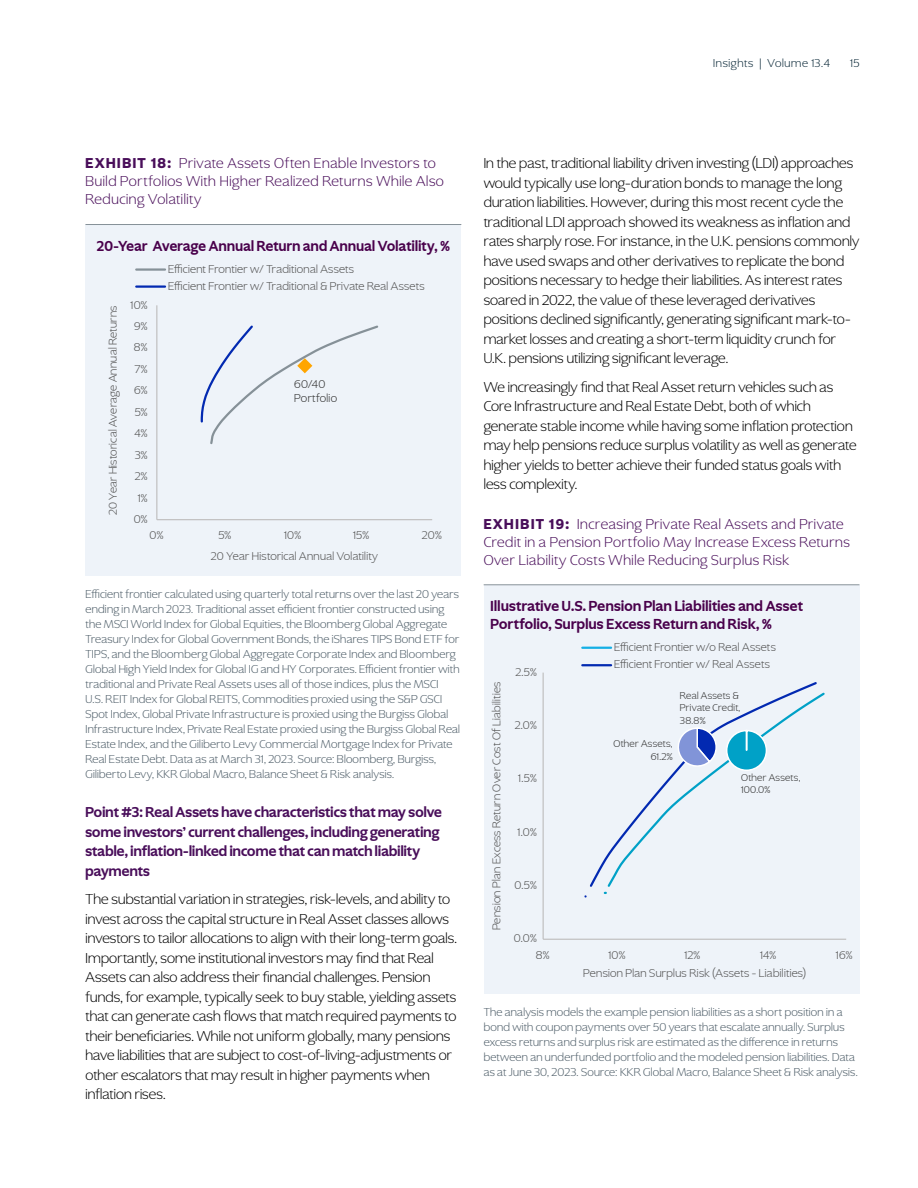
<style>
.page{position:relative;width:918px;height:1188px;background:#fff}
.page>*{position:absolute;margin:0;border:0;box-sizing:border-box;transform-origin:0 0}
.t1{font:300 15px/19.5px "Ghost";letter-spacing:.01em;color:#000}
.t2{font:300 15px/18px "Ghost";letter-spacing:.04em;color:#490e5a}
.t3{font:700 15px/19.5px "Ghost";letter-spacing:.015em;color:#490e5a}
.t4{font:700 15px/18px "Ghost";letter-spacing:.025em;color:#49004b}
.t5{font:300 12px/15px "Ghost";letter-spacing:.025em;color:#4c5c67}
.t6{font:300 12px/16.8px "Ghost";letter-spacing:.025em;color:#505050}
.t7{font:300 12px "Ghost";letter-spacing:.06em;color:#072535}
.t8{font:300 12px/14.4px "Ghost";letter-spacing:.025em;color:#303030}
.t9{font:300 10.5px/12.6px "Ghost";letter-spacing:.03em;color:#303030}
.s1{font-weight:800}
</style>
<div class="page">
<div style="left:86px;top:225px;width:375px;height:351px;background:#eef3f9"></div>
<hr style="left:86px;top:224px;width:375px;height:1px;background:#869198">
<hr style="left:156px;top:305px;width:1px;height:215px;background:#bdbcbc">
<hr style="left:157px;top:519px;width:275px;height:1px;background:#bdbcbc">
<svg style="left:200px;top:325px;width:179px;height:120px"></svg>
<hr style="left:136px;top:268px;width:29px;height:3px;background:#869198">
<hr style="left:136px;top:285px;width:29px;height:3px;background:#0229b1">
<div style="left:484px;top:585px;width:376px;height:409px;background:#eef3f9"></div>
<hr style="left:484px;top:584px;width:376px;height:1px;background:#869198">
<hr style="left:543px;top:673px;width:1px;height:266px;background:#bdbcbc">
<hr style="left:543px;top:939px;width:303px;height:1px;background:#bdbcbc">
<svg style="left:584px;top:682px;width:235px;height:216px"></svg>
<hr style="left:582px;top:647px;width:29px;height:2px;background:#14afe5">
<hr style="left:582px;top:664px;width:29px;height:2px;background:#0229b1">
<div style="left:727px;top:731px;width:39px;height:39px;background:#00a1c7;border-radius:20px"></div>
<div style="left:726px;top:730px;width:41px;height:41px;border:2px solid #fff;border-radius:20px"></div>
<svg style="left:674px;top:727px;width:44px;height:41px"></svg>
<p class="t7" style="left:713px;top:56px;width:118px">Insights | Volume 13.4</p>
<p class="t7" style="left:850px;top:56px;width:11px">15</p>
<p class="t2" style="left:86px;top:154px;width:360px"><span class="s1">EXHIBIT 18:</span> Private Assets Often Enable Investors to<br>Build Portfolios With Higher Realized Returns While Also<br>Reducing Volatility</p>
<p class="t4" style="left:97px;top:236px;width:354px">20-Year Average Annual Return and Annual Volatility, %</p>
<p class="t6" style="left:105px;top:515px;width:211px;rotate:-90deg">20 Year Historical Average Annual Returns</p>
<p class="t6" style="left:131px;top:296px;width:18px">10%</p>
<p class="t6" style="left:134px;top:317px;width:15px">9%</p>
<p class="t6" style="left:134px;top:339px;width:15px">8%</p>
<p class="t6" style="left:135px;top:360px;width:14px">7%</p>
<p class="t6" style="left:134px;top:382px;width:15px">6%</p>
<p class="t6" style="left:135px;top:403px;width:14px">5%</p>
<p class="t6" style="left:135px;top:425px;width:14px">4%</p>
<p class="t6" style="left:135px;top:446px;width:14px">3%</p>
<p class="t6" style="left:135px;top:468px;width:14px">2%</p>
<p class="t6" style="left:138px;top:489px;width:11px">1%</p>
<p class="t6" style="left:134px;top:510px;width:15px">0%</p>
<p class="t6" style="left:168px;top:261px;width:258px">Efficient Frontier w/ Traditional Assets<br>Efficient Frontier w/ Traditional &amp; Private Real Assets</p>
<p class="t8" style="left:294px;top:377px;width:44px">60/40<br>Portfolio</p>
<p class="t6" style="left:150px;top:527px;width:15px">0%</p>
<p class="t6" style="left:218px;top:527px;width:14px">5%</p>
<p class="t6" style="left:284px;top:527px;width:18px">10%</p>
<p class="t6" style="left:353px;top:527px;width:17px">15%</p>
<p class="t6" style="left:422px;top:527px;width:21px">20%</p>
<p class="t6" style="left:211px;top:547px;width:169px">20 Year Historical Annual Volatility</p>
<p class="t5" style="left:86px;top:587px;width:376px">Efficient frontier calculated using quarterly total returns over the last 20 years ending in March 2023. Traditional asset efficient frontier constructed using the MSCI World Index for Global Equities, the Bloomberg Global Aggregate Treasury Index for Global Government Bonds, the iShares TIPS Bond ETF for TIPS, and the Bloomberg Global Aggregate Corporate Index and Bloomberg Global High Yield Index for Global IG and HY Corporates. Efficient frontier with traditional and Private Real Assets uses all of those indices, plus the MSCI<br>U.S. REIT Index for Global REITS, Commodities proxied using the S&amp;P GSCI Spot Index, Global Private Infrastructure is proxied using the Burgiss Global Infrastructure Index, Private Real Estate proxied using the Burgiss Global Real Estate Index, and the Giliberto Levy Commercial Mortgage Index for Private Real Estate Debt. Data as at March 31, 2023. Source: Bloomberg, Burgiss, Giliberto Levy, KKR Global Macro, Balance Sheet &amp; Risk analysis.</p>
<p class="t3" style="left:86px;top:802px;width:358px">Point #3: Real Assets have characteristics that may solve some investors’ current challenges, including generating stable, inflation-linked income that can match liability payments</p>
<p class="t1" style="left:86px;top:889px;width:373px">The substantial variation in strategies, risk-levels, and ability to invest across the capital structure in Real Asset classes allows investors to tailor allocations to align with their long-term goals.<br>Importantly, some institutional investors may find that Real Assets can also address their financial challenges. Pension funds, for example, typically seek to buy stable, yielding assets that can generate cash flows that match required payments to their beneficiaries. While not uniform globally, many pensions have liabilities that are subject to cost-of-living-adjustments or other escalators that may result in higher payments when inflation rises.</p>
<p class="t1" style="left:484px;top:154px;width:377px">In the past, traditional liability driven investing (LDI) approaches would typically use long-duration bonds to manage the long duration liabilities. However, during this most recent cycle the traditional LDI approach showed its weakness as inflation and rates sharply rose. For instance, in the U.K. pensions commonly have used swaps and other derivatives to replicate the bond positions necessary to hedge their liabilities. As interest rates soared in 2022, the value of these leveraged derivatives positions declined significantly, generating significant mark-to&shy;market losses and creating a short-term liquidity crunch for U.K. pensions utilizing significant leverage.</p>
<p class="t1" style="left:484px;top:377px;width:374px">We increasingly find that Real Asset return vehicles such as Core Infrastructure and Real Estate Debt, both of which generate stable income while having some inflation protection may help pensions reduce surplus volatility as well as generate higher yields to better achieve their funded status goals with less complexity.</p>
<p class="t2" style="left:484px;top:515px;width:368px"><span class="s1">EXHIBIT 19:</span> Increasing Private Real Assets and Private<br>Credit in a Pension Portfolio May Increase Excess Returns<br>Over Liability Costs While Reducing Surplus Risk</p>
<p class="t4" style="left:491px;top:597px;width:314px">Illustrative U.S. Pension Plan Liabilities and Asset<br>Portfolio, Surplus Excess Return and Risk, %</p>
<p class="t6" style="left:488px;top:930px;width:250px;rotate:-90deg">Pension Plan Excess Return Over Cost Of Liabilities</p>
<p class="t6" style="left:515px;top:663px;width:23px">2.5%</p>
<p class="t6" style="left:515px;top:717px;width:23px">2.0%</p>
<p class="t6" style="left:518px;top:770px;width:20px">1.5%</p>
<p class="t6" style="left:518px;top:823px;width:21px">1.0%</p>
<p class="t6" style="left:514px;top:877px;width:24px">0.5%</p>
<p class="t6" style="left:514px;top:930px;width:24px">0.0%</p>
<p class="t6" style="left:614px;top:638px;width:163px;line-height:17.4px">Efficient Frontier w/o Real Assets<br>Efficient Frontier w/ Real Assets</p>
<p class="t9" style="left:680px;top:689px;width:62px">Real Assets &amp;<br>Private Credit,<br>38.8%</p>
<p class="t9" style="left:613px;top:737px;width:61px;text-align:right">Other Assets,<br>61.2%</p>
<p class="t9" style="left:741px;top:771px;width:61px">Other Assets,<br>100.0%</p>
<p class="t6" style="left:536px;top:946px;width:15px">8%</p>
<p class="t6" style="left:609px;top:946px;width:18px">10%</p>
<p class="t6" style="left:684px;top:946px;width:17px">12%</p>
<p class="t6" style="left:760px;top:946px;width:17px">14%</p>
<p class="t6" style="left:836px;top:946px;width:18px">16%</p>
<p class="t6" style="left:583px;top:965px;width:224px">Pension Plan Surplus Risk (Assets - Liabilities)</p>
<p class="t5" style="left:484px;top:1004px;width:376px">The analysis models the example pension liabilities as a short position in a bond with coupon payments over 50 years that escalate annually. Surplus excess returns and surplus risk are estimated as the difference in returns between an underfunded portfolio and the modeled pension liabilities. Data as at June 30, 2023. Source: KKR Global Macro, Balance Sheet &amp; Risk analysis.</p>
</div>
